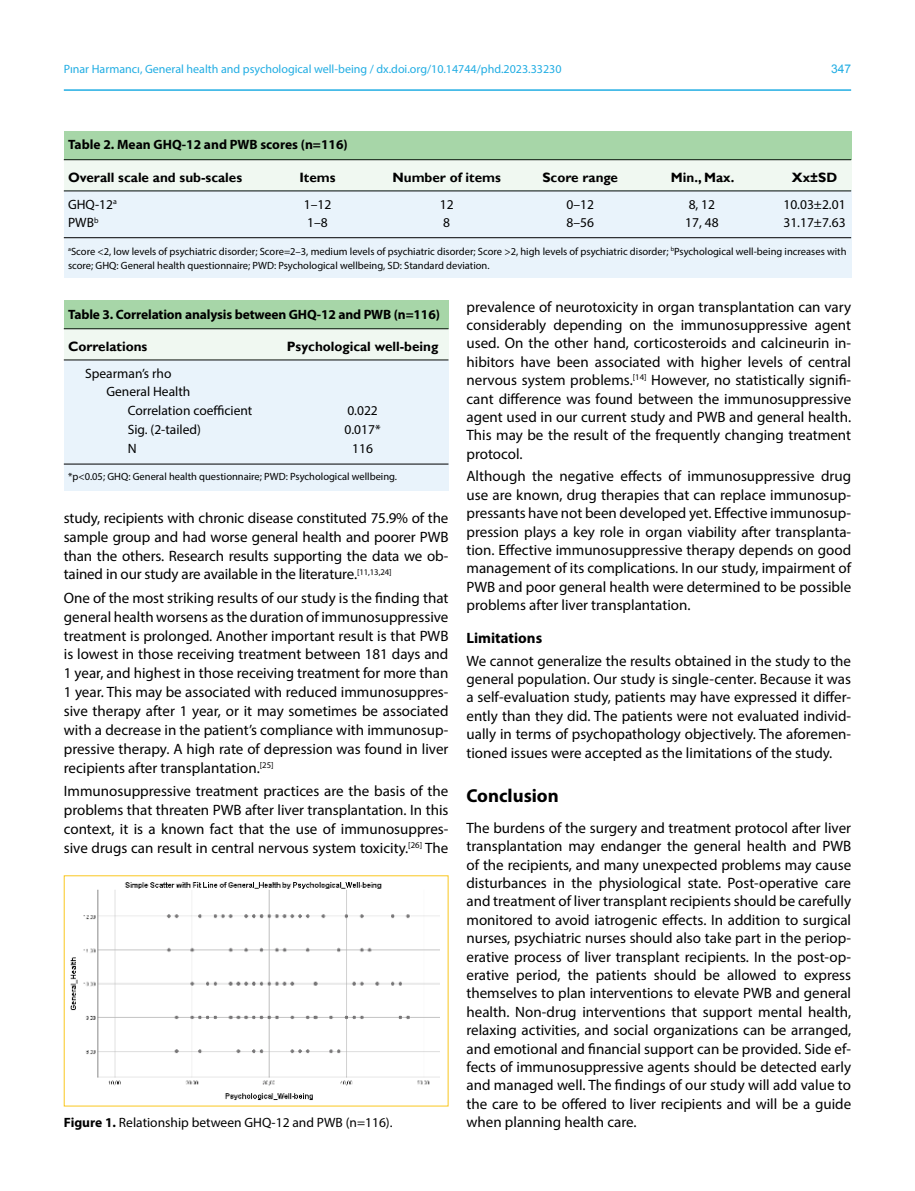
<style>
.page{position:relative;width:915px;height:1191px;background:#fff}
.page>*{position:absolute;margin:0;border:0;box-sizing:border-box;transform-origin:0 0}
.t1{font:700 18.75px "Myriad Pro";color:#000}
.t2{font:15px/18.5px "Myriad Pro";color:#000;text-align:justify}
.t3{font:700 15px "Myriad Pro";color:#000}
.t4{font:13.5px "Myriad Pro";color:#000}
.t5{font:700 13.5px "Gill Sans";color:#000}
.t6{font:700 13.5px "Myriad Pro";letter-spacing:-.01em;color:#000}
.t7{font:12px "Myriad Pro";color:#21ade3}
.t8{font:12px "Arial";color:#21ade3}
.t9{font:10.5px/14.4px "Myriad Pro";color:#000}
.s1{font-weight:700}
</style>
<div class="page">
<hr style="left:64px;top:89px;width:786px;height:2px;background:#21ade3">
<div style="left:64px;top:131px;width:786px;height:28px;background:#a7d6a8"></div>
<div style="left:64px;top:191px;width:786px;height:87px;background:#e9f3fb"></div>
<hr style="left:64px;top:191px;width:786px;height:1px;background:#000">
<div style="left:64px;top:159px;width:786px;height:32px;background:#f0f8f1"></div>
<hr style="left:64px;top:237px;width:786px;height:1px;background:#000">
<div style="left:64px;top:300px;width:384px;height:28px;background:#a7d6a8"></div>
<div style="left:64px;top:360px;width:384px;height:130px;background:#e9f3fb"></div>
<hr style="left:64px;top:360px;width:384px;height:1px;background:#000">
<div style="left:64px;top:328px;width:384px;height:32px;background:#f0f8f1"></div>
<hr style="left:64px;top:464px;width:384px;height:1px;background:#000">
<img style="left:71px;top:882px;width:368px;height:218px">
<p class="t7" style="left:64px;top:61px;width:499px">Pınar Harmancı, General health and psychological well-being / dx.doi.org/10.14744/phd.2023.33230</p>
<p class="t8" style="left:830px;top:60px;width:22px">347</p>
<p class="t6" style="left:68px;top:136px;width:281px">Table 2. Mean GHQ-12 and PWB scores (n=116)</p>
<p class="t5" style="left:68px;top:169px;width:175px">Overall scale and sub-scales</p>
<p class="t5" style="left:299px;top:169px;width:38px">Items</p>
<p class="t5" style="left:392px;top:169px;width:110px">Number of items</p>
<p class="t5" style="left:542px;top:169px;width:77px">Score range</p>
<p class="t5" style="left:670px;top:169px;width:65px">Min., Max.</p>
<p class="t5" style="left:791px;top:169px;width:47px">Xx±SD</p>
<p class="t4" style="left:68px;top:196px;width:50px">GHQ-12<sup>a</sup></p>
<p class="t4" style="left:304px;top:196px;width:29px">1–12</p>
<p class="t4" style="left:439px;top:196px;width:15px">12</p>
<p class="t4" style="left:566px;top:196px;width:29px">0–12</p>
<p class="t4" style="left:688px;top:196px;width:28px">8, 12</p>
<p class="t4" style="left:783px;top:196px;width:64px">10.03±2.01</p>
<p class="t4" style="left:68px;top:214px;width:32px">PWB<sup>b</sup></p>
<p class="t4" style="left:307px;top:214px;width:22px">1–8</p>
<p class="t4" style="left:443px;top:214px;width:8px">8</p>
<p class="t4" style="left:566px;top:214px;width:29px">8–56</p>
<p class="t4" style="left:685px;top:214px;width:35px">17, 48</p>
<p class="t4" style="left:783px;top:214px;width:64px">31.17±7.63</p>
<p class="t9" style="left:68px;top:244px;width:779px"><sup>a</sup>Score &lt;2, low levels of psychiatric disorder; Score=2–3, medium levels of psychiatric disorder; Score &gt;2, high levels of psychiatric disorder; <sup>b</sup>Psychological well-being increases with score; GHQ: General health questionnaire; PWD: Psychological wellbeing, SD: Standard deviation.</p>
<p class="t6" style="left:68px;top:305px;width:373px">Table 3. Correlation analysis between GHQ-12 and PWB (n=116)</p>
<p class="t5" style="left:68px;top:338px;width:81px">Correlations</p>
<p class="t5" style="left:286px;top:338px;width:153px">Psychological well-being</p>
<p class="t4" style="left:85px;top:365px;width:88px">Spearman’s rho</p>
<p class="t4" style="left:106px;top:383px;width:85px">General Health</p>
<p class="t4" style="left:128px;top:402px;width:126px">Correlation coefficient</p>
<p class="t4" style="left:347px;top:402px;width:32px">0.022</p>
<p class="t4" style="left:128px;top:421px;width:75px">Sig. (2-tailed)</p>
<p class="t4" style="left:344px;top:421px;width:38px">0.017*</p>
<p class="t4" style="left:128px;top:440px;width:10px">N</p>
<p class="t4" style="left:352px;top:440px;width:22px">116</p>
<p class="t9" style="left:68px;top:469px;width:330px">*p&lt;0.05; GHQ: General health questionnaire; PWD: Psychological wellbeing.</p>
<p class="t2" style="left:466px;top:297px;width:386px">prevalence of neurotoxicity in organ transplantation can vary considerably depending on the immunosuppressive agent used. On the other hand, corticosteroids and calcineurin in&shy;hibitors have been associated with higher levels of central nervous system problems.<sup>[14]</sup> However, no statistically signifi&shy;cant difference was found between the immunosuppressive agent used in our current study and PWB and general health.<br>This may be the result of the frequently changing treatment protocol.</p>
<p class="t2" style="left:466px;top:467px;width:386px">Although the negative effects of immunosuppressive drug use are known, drug therapies that can replace immunosup&shy;pressants have not been developed yet. Effective immunosup&shy;pression plays a key role in organ viability after transplanta&shy;tion. Effective immunosuppressive therapy depends on good management of its complications. In our study, impairment of PWB and poor general health were determined to be possible problems after liver transplantation.</p>
<p class="t3" style="left:466px;top:628px;width:77px">Limitations</p>
<p class="t2" style="left:466px;top:651px;width:386px">We cannot generalize the results obtained in the study to the general population. Our study is single-center. Because it was a self-evaluation study, patients may have expressed it differ&shy;ently than they did. The patients were not evaluated individ&shy;ually in terms of psychopathology objectively. The aforemen&shy;tioned issues were accepted as the limitations of the study.</p>
<p class="t1" style="left:466px;top:783px;width:94px">Conclusion</p>
<p class="t2" style="left:466px;top:818px;width:386px">The burdens of the surgery and treatment protocol after liver transplantation may endanger the general health and PWB of the recipients, and many unexpected problems may cause disturbances in the physiological state. Post-operative care and treatment of liver transplant recipients should be carefully monitored to avoid iatrogenic effects. In addition to surgical nurses, psychiatric nurses should also take part in the periop&shy;erative process of liver transplant recipients. In the post-op&shy;erative period, the patients should be allowed to express themselves to plan interventions to elevate PWB and general health. Non-drug interventions that support mental health, relaxing activities, and social organizations can be arranged, and emotional and financial support can be provided. Side ef&shy;fects of immunosuppressive agents should be detected early and managed well. The findings of our study will add value to the care to be offered to liver recipients and will be a guide when planning health care.</p>
<p class="t2" style="left:64px;top:508px;width:386px;line-height:18.9px">study, recipients with chronic disease constituted 75.9% of the sample group and had worse general health and poorer PWB than the others. Research results supporting the data we ob&shy;tained in our study are available in the literature.<sup>[11,13,24]</sup></p>
<p class="t2" style="left:64px;top:588px;width:386px;line-height:18.9px">One of the most striking results of our study is the finding that general health worsens as the duration of immunosuppressive treatment is prolonged. Another important result is that PWB is lowest in those receiving treatment between 181 days and 1 year, and highest in those receiving treatment for more than 1 year. This may be associated with reduced immunosuppres&shy;sive therapy after 1 year, or it may sometimes be associated with a decrease in the patient’s compliance with immunosup&shy;pressive therapy. A high rate of depression was found in liver recipients after transplantation.<sup>[25]</sup></p>
<p class="t2" style="left:64px;top:781px;width:386px;line-height:18.9px">Immunosuppressive treatment practices are the basis of the problems that threaten PWB after liver transplantation. In this context, it is a known fact that the use of immunosuppres&shy;sive drugs can result in central nervous system toxicity.<sup>[26]</sup> The</p>
<p class="t4" style="left:64px;top:1114px;width:330px"><span class="s1">Figure 1.</span> Relationship between GHQ-12 and PWB (n=116).</p>
</div>
